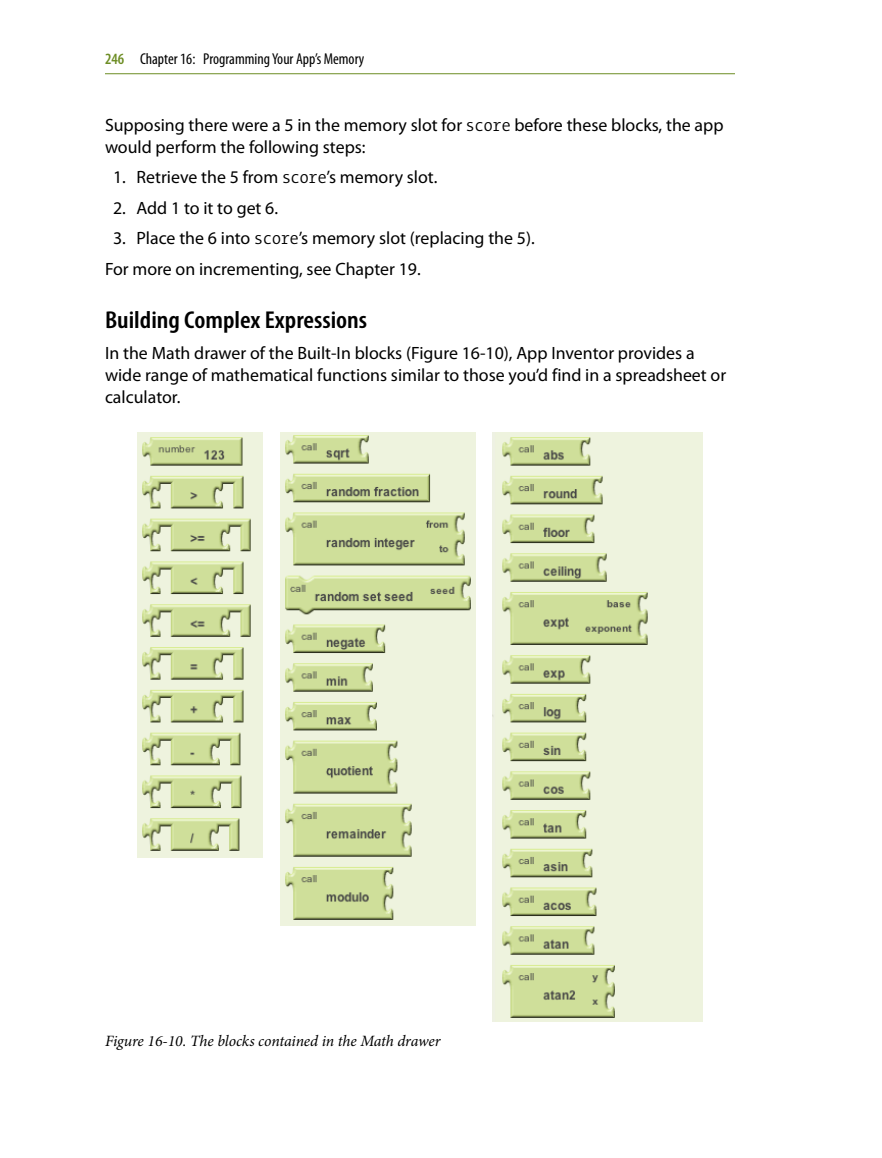
<style>
.page{position:relative;width:882px;height:1158px;background:#fff}
.page>*{position:absolute;margin:0;border:0;box-sizing:border-box;transform-origin:0 0}
.t1{font:600 condensed 24.5px "Myriad Pro";color:#000;scale:1.1 1}
.t2{font:17.85px/21.9px "Myriad Pro";color:#000}
.t3{font:italic 15.75px "Minion Pro";letter-spacing:-.01em;color:#000}
.t4{font:condensed 15.75px "Myriad Pro";color:#000}
.s1{font-weight:600;color:#6d8d24}
.s2{font-family:"The Sans Mono Cd W4";font-weight:300}
</style>
<div class="page">
<hr style="left:105px;top:73px;width:630px;height:1px;background:#6d8d24">
<img style="left:138px;top:432px;width:125px;height:425px">
<img style="left:280px;top:432px;width:195px;height:493px">
<img style="left:493px;top:432px;width:209px;height:589px">
<p class="t4" style="left:105px;top:50px;width:261px"><span class="s1">246</span> Chapter 16: ProgrammingYour App’s Memory</p>
<p class="t2" style="left:105px;top:113px;width:620px">Supposing there were a 5 in the memory slot for <span class="s2">score</span> before these blocks, the app would perform the following steps:</p>
<p class="t2" style="left:113px;top:166px;width:326px">1. Retrieve the 5 from <span class="s2">score</span>’s memory slot.</p>
<p class="t2" style="left:113px;top:197px;width:167px">2. Add 1 to it to get 6.</p>
<p class="t2" style="left:105px;top:223px;width:431px;line-height:30.6px;text-indent:8px">3. Place the 6 into <span class="s2">score</span>’s memory slot (replacing the 5).<br>For more on incrementing, see Chapter 19.</p>
<h1 class="t1" style="left:105px;top:305px;width:240px">Building Complex Expressions</h1>
<p class="t2" style="left:105px;top:342px;width:623px">In the Math drawer of the Built-In blocks (Figure 16-10), App Inventor provides a wide range of mathematical functions similar to those you’d find in a spreadsheet or calculator.</p>
<p class="t3" style="left:105px;top:1029px;width:337px">Figure 16-10. The blocks contained in the Math drawer</p>
</div>
